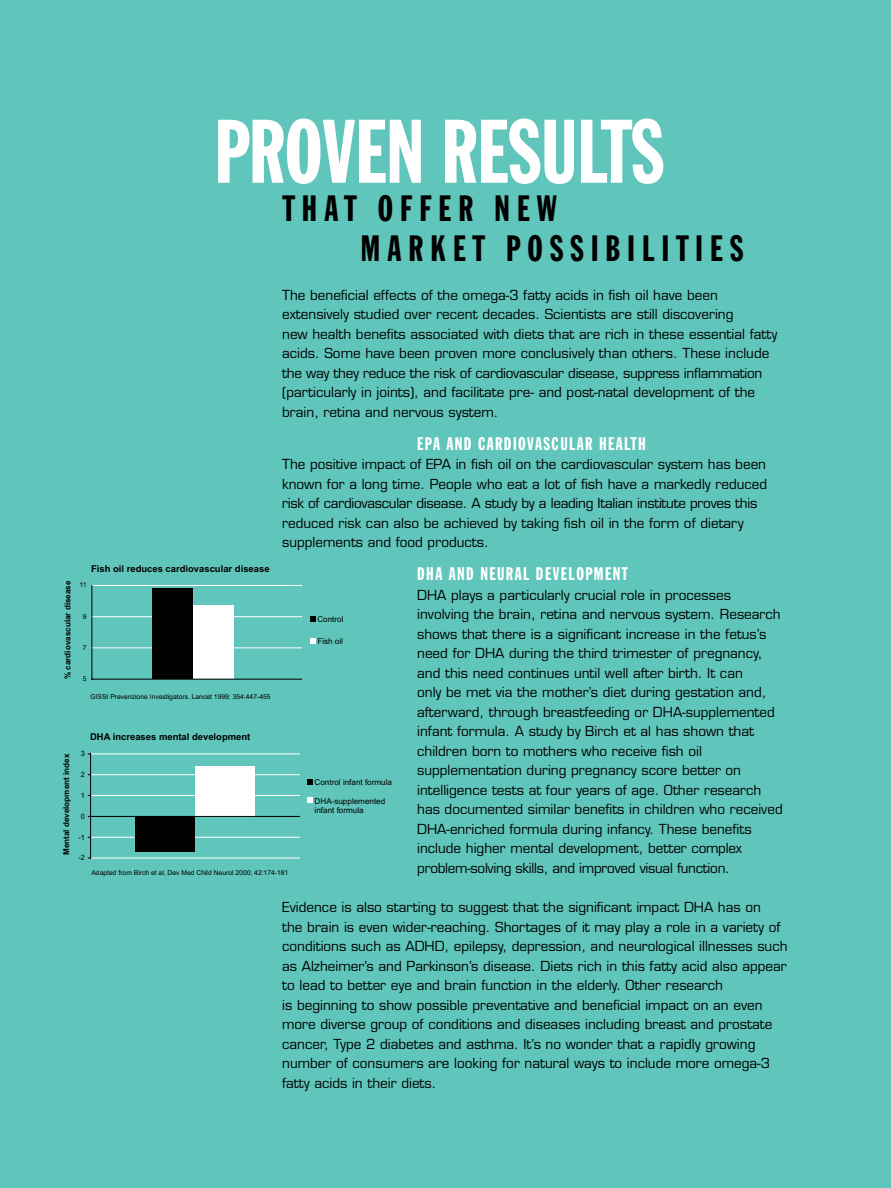
<style>
.page{position:relative;width:891px;height:1188px;background:#60c5ba}
.page>*{position:absolute;margin:0;border:0;box-sizing:border-box;transform-origin:0 0}
.t1{font:88.5px "Franklin Gothic Extra Cond";color:#fff}
.t2{font:36px/40.5px "Franklin Gothic Extra Cond";letter-spacing:.2em;color:#000}
.t3{font:18px "Franklin Gothic Extra Cond";letter-spacing:.08em;color:#fff}
.t4{font:13.5px/19.5px "Eurostile";color:#000}
.t5{font:700 9.45px "Arial";color:#000}
.t6{font:8.1px/9.8px "Arial";color:#000}
.t7{font:700 8.1px "Arial";color:#000}
.t8{font:7.35px "Arial";color:#000}
.t9{font:6.75px "Arial";color:#010101}
.t10{font:6.75px "Arial";color:#000}
</style>
<div class="page">
<svg style="left:310px;top:617px;width:6px;height:5px"></svg>
<svg style="left:310px;top:638px;width:5px;height:6px"></svg>
<hr style="left:92px;top:647px;width:210px;height:1px;background:#fff">
<hr style="left:92px;top:616px;width:210px;height:1px;background:#fff">
<hr style="left:92px;top:585px;width:210px;height:1px;background:#fff">
<div style="left:153px;top:589px;width:40px;height:90px;background:#000"></div>
<div style="left:193px;top:606px;width:41px;height:73px;background:#fff"></div>
<hr style="left:91px;top:585px;width:1px;height:94px;background:#000">
<hr style="left:92px;top:679px;width:210px;height:1px;background:#000">
<hr style="left:91px;top:858px;width:208px;height:1px;background:#fff">
<hr style="left:91px;top:837px;width:208px;height:1px;background:#fff">
<hr style="left:91px;top:795px;width:208px;height:1px;background:#fff">
<hr style="left:91px;top:774px;width:208px;height:1px;background:#fff">
<hr style="left:91px;top:753px;width:208px;height:1px;background:#fff">
<div style="left:135px;top:816px;width:60px;height:36px;background:#000"></div>
<div style="left:195px;top:766px;width:60px;height:50px;background:#fff"></div>
<hr style="left:90px;top:754px;width:1px;height:104px;background:#000">
<hr style="left:91px;top:816px;width:208px;height:1px;background:#000">
<svg style="left:307px;top:779px;width:5px;height:6px"></svg>
<svg style="left:307px;top:798px;width:5px;height:5px"></svg>
<h1 class="t1" style="left:214px;top:104px;width:451px">PROVEN RESULTS</h1>
<h2 class="t2" style="left:361px;top:188px;width:384px;text-indent:-78px">THAT OFFER NEW<br>MARKET POSSIBILITIES</h2>
<p class="t4" style="left:282px;top:285px;width:497px">The beneficial effects of the omega-3 fatty acids in fish oil have been extensively studied over recent decades. Scientists are still discovering<br>new health benefits associated with diets that are rich in these essential fatty acids. Some have been proven more conclusively than others. These include the way they reduce the risk of cardiovascular disease, suppress inflammation (particularly in joints), and facilitate pre- and post-natal development of the brain, retina and nervous system.</p>
<h3 class="t3" style="left:417px;top:434px;width:230px">EPA AND CARDIOVASCULAR HEALTH</h3>
<p class="t4" style="left:282px;top:455px;width:487px">The positive impact of EPA in fish oil on the cardiovascular system has been known for a long time. People who eat a lot of fish have a markedly reduced risk of cardiovascular disease. A study by a leading Italian institute proves this reduced risk can also be achieved by taking fish oil in the form of dietary supplements and food products.</p>
<h3 class="t3" style="left:417px;top:564px;width:212px">DHA AND NEURAL DEVELOPMENT</h3>
<p class="t4" style="left:417px;top:585px;width:367px">DHA plays a particularly crucial role in processes involving the brain, retina and nervous system. Research shows that there is a significant increase in the fetus’s need for DHA during the third trimester of pregnancy, and this need continues until well after birth. It can<br>only be met via the mother’s diet during gestation and, afterward, through breastfeeding or DHA-supplemented infant formula. A study by Birch et al has shown that children born to mothers who receive fish oil supplementation during pregnancy score better on intelligence tests at four years of age. Other research has documented similar benefits in children who received DHA-enriched formula during infancy. These benefits include higher mental development, better complex problem-solving skills, and improved visual function.</p>
<p class="t4" style="left:282px;top:898px;width:507px">Evidence is also starting to suggest that the significant impact DHA has on<br>the brain is even wider-reaching. Shortages of it may play a role in a variety of conditions such as ADHD, epilepsy, depression, and neurological illnesses such as Alzheimer’s and Parkinson’s disease. Diets rich in this fatty acid also appear to lead to better eye and brain function in the elderly. Other research<br>is beginning to show possible preventative and beneficial impact on an even more diverse group of conditions and diseases including breast and prostate cancer, Type 2 diabetes and asthma. It’s no wonder that a rapidly growing number of consumers are looking for natural ways to include more omega-3 fatty acids in their diets.</p>
<p class="t5" style="left:91px;top:563px;width:180px">Fish oil reduces cardiovascular disease</p>
<p class="t7" style="left:62px;top:679px;width:100px;rotate:-90deg">% cardiovascular disease</p>
<p class="t10" style="left:79px;top:581px;width:8px">11</p>
<p class="t10" style="left:83px;top:612px;width:5px">9</p>
<p class="t6" style="left:317px;top:615px;width:28px">Control</p>
<p class="t6" style="left:317px;top:636px;width:27px">Fish oil</p>
<p class="t10" style="left:83px;top:643px;width:5px">7</p>
<p class="t10" style="left:83px;top:674px;width:5px">5</p>
<p class="t9" style="left:91px;top:692px;width:182px">GISSI Prevenzione Investigators. Lancet 1999; 354:447-455</p>
<p class="t5" style="left:90px;top:730px;width:162px">DHA increases mental development</p>
<p class="t8" style="left:81px;top:749px;width:6px">3</p>
<p class="t7" style="left:61px;top:855px;width:103px;rotate:-90deg">Mental development index</p>
<p class="t8" style="left:81px;top:770px;width:6px">2</p>
<p class="t6" style="left:315px;top:777px;width:79px">Control infant formula</p>
<p class="t6" style="left:315px;top:796px;width:72px">DHA-supplemented infant formula</p>
<p class="t8" style="left:81px;top:790px;width:6px">1</p>
<p class="t8" style="left:81px;top:811px;width:6px">0</p>
<p class="t8" style="left:78px;top:832px;width:8px">-1</p>
<p class="t8" style="left:78px;top:853px;width:8px">-2</p>
<p class="t9" style="left:91px;top:869px;width:198px">Adapted from Birch et al, Dev Med Child Neurol 2000; 42:174-181</p>
</div>
